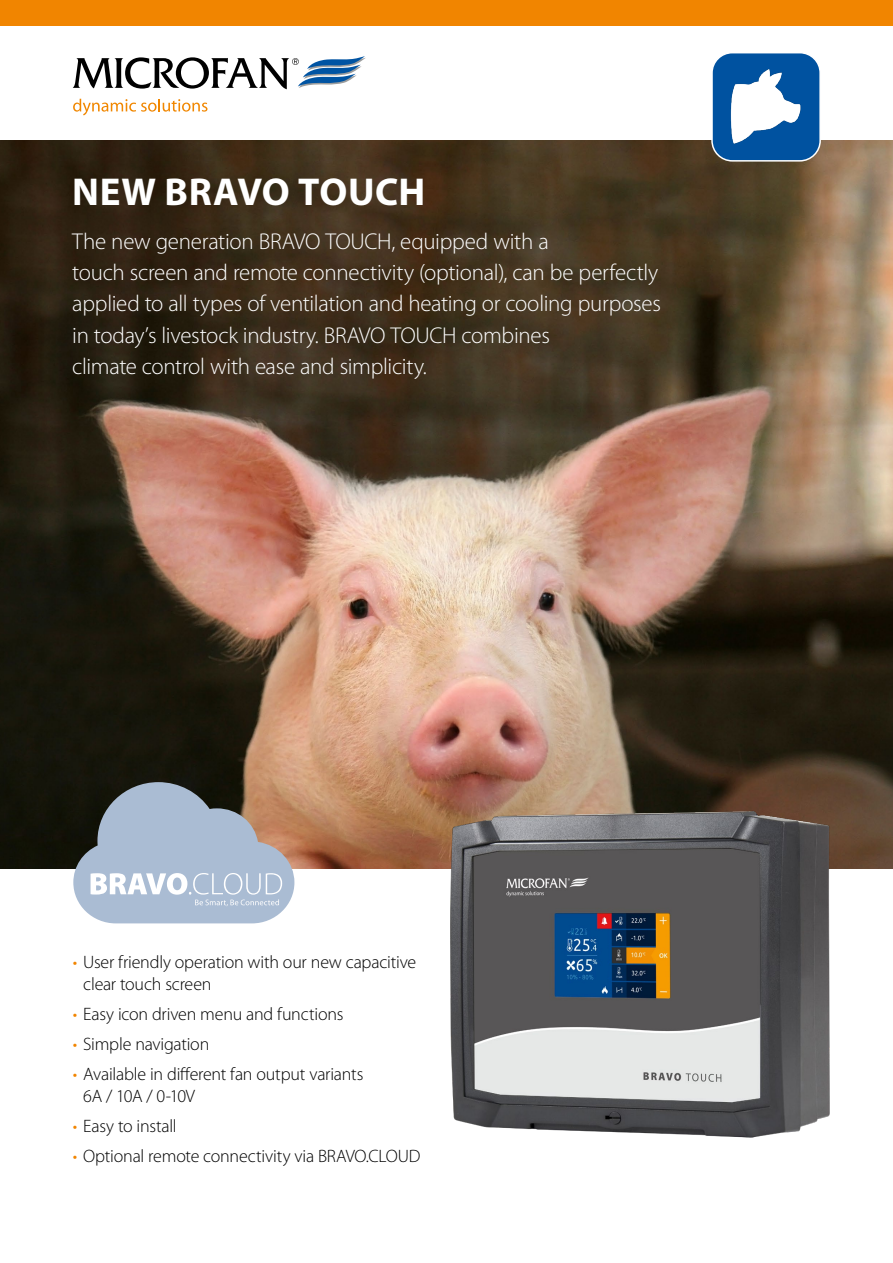
<style>
.page{position:relative;width:893px;height:1263px;background:#fff}
.page>*{position:absolute;margin:0;border:0;box-sizing:border-box;transform-origin:0 0}
.t1{font:700 39px "Myriad Pro";letter-spacing:.01em;color:#fff}
.t2{font:300 22.95px "Myriad Pro";letter-spacing:-.015em;color:#fff}
.t3{font:300 18px/21.6px "Myriad Pro";letter-spacing:-.015em;color:#000}
.s1{color:#f18500}
</style>
<div class="page">
<img style="left:0;top:140px;width:893px;height:728px">
<div style="left:712px;top:53px;width:108px;height:108px;background:#0052a0;border-radius:20px"></div>
<img style="left:730px;top:69px;width:71px;height:75px">
<div style="left:711px;top:52px;width:110px;height:110px;border:2px solid #fff;border-radius:20px"></div>
<svg style="left:73px;top:782px;width:221px;height:141px;background:#9fa6b1"></svg>
<img style="left:441px;top:804px;width:399px;height:334px">
<div style="left:0;top:0;width:893px;height:26px;background:#f18500"></div>
<svg style="left:73px;top:56px;width:293px;height:33px"></svg>
<svg style="left:73px;top:99px;width:134px;height:16px"></svg>
<p class="t1" style="left:72px;top:166px;width:355px">NEW BRAVO TOUCH</p>
<p class="t2" style="left:72px;top:228px;width:478px">The new generation BRAVO TOUCH, equipped with a</p>
<p class="t2" style="left:72px;top:260px;width:587px">touch screen and remote connectivity (optional), can be perfectly</p>
<p class="t2" style="left:72px;top:291px;width:590px">applied to all types of ventilation and heating or cooling purposes</p>
<p class="t2" style="left:72px;top:322px;width:479px">in today’s livestock industry. BRAVO TOUCH combines</p>
<p class="t2" style="left:72px;top:354px;width:356px">climate control with ease and simplicity.</p>
<p class="t3" style="left:83px;top:952px;width:334px;text-indent:-10px"><span class="s1">•</span> User friendly operation with our new capacitive clear touch screen</p>
<p class="t3" style="left:73px;top:1003px;width:272px"><span class="s1">•</span> Easy icon driven menu and functions</p>
<p class="t3" style="left:73px;top:1033px;width:138px"><span class="s1">•</span> Simple navigation</p>
<p class="t3" style="left:83px;top:1063px;width:282px;text-indent:-10px"><span class="s1">•</span> Available in different fan output variants<br>6A / 10A / 0-10V</p>
<p class="t3" style="left:73px;top:1115px;width:105px"><span class="s1">•</span> Easy to install</p>
<p class="t3" style="left:73px;top:1145px;width:349px"><span class="s1">•</span> Optional remote connectivity via BRAVO.CLOUD</p>
</div>
